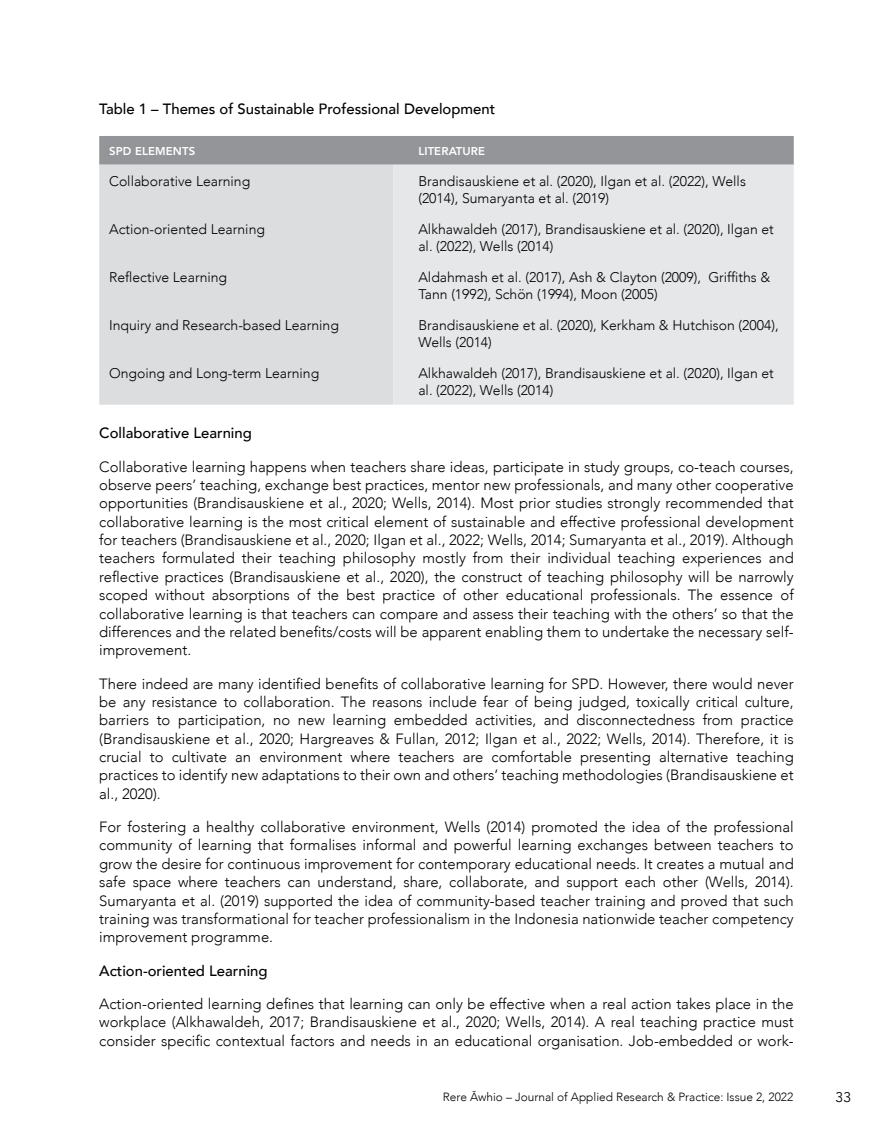
<style>
.page{position:relative;width:893px;height:1141px;background:#fff}
.page>*{position:absolute;margin:0;border:0;box-sizing:border-box;transform-origin:0 0}
.t1{font:300 14.88px/18.4px "Avenir";color:#000;text-align:justify}
.t2{font:500 14.88px "Avenir";color:#000}
.t3{font:300 14px/16.6px "Avenir";color:#000}
.t4{font:14px "Avenir";color:#000}
.t5{font:300 11.9px "Avenir";color:#000}
.t6{font:800 11.38px "Avenir";letter-spacing:.01em;color:#fff}
</style>
<div class="page">
<div style="left:99px;top:136px;width:695px;height:29px;background:#939598"></div>
<div style="left:99px;top:165px;width:295px;height:240px;background:#dcddde"></div>
<div style="left:394px;top:165px;width:400px;height:240px;background:#e6e7e8"></div>
<p class="t2" style="left:99px;top:96px;width:397px">Table 1 – Themes of Sustainable Professional Development</p>
<p class="t6" style="left:109px;top:142px;width:88px">SPD ELEMENTS</p>
<p class="t6" style="left:418px;top:142px;width:68px">LITERATURE</p>
<p class="t3" style="left:109px;top:173px;width:143px">Collaborative Learning</p>
<p class="t3" style="left:418px;top:173px;width:329px">Brandisauskiene et al. (2020), Ilgan et al. (2022), Wells (2014), Sumaryanta et al. (2019)</p>
<p class="t3" style="left:109px;top:221px;width:157px">Action-oriented Learning</p>
<p class="t3" style="left:418px;top:221px;width:357px">Alkhawaldeh (2017), Brandisauskiene et al. (2020), Ilgan et al. (2022), Wells (2014)</p>
<p class="t3" style="left:109px;top:269px;width:120px">Reflective Learning</p>
<p class="t3" style="left:418px;top:269px;width:353px">Aldahmash et al. (2017), Ash &amp; Clayton (2009), Griffiths &amp;<br>Tann (1992), Schön (1994), Moon (2005)</p>
<p class="t3" style="left:109px;top:317px;width:231px">Inquiry and Research-based Learning</p>
<p class="t3" style="left:418px;top:317px;width:362px">Brandisauskiene et al. (2020), Kerkham &amp; Hutchison (2004),<br>Wells (2014)</p>
<p class="t3" style="left:109px;top:365px;width:212px">Ongoing and Long-term Learning</p>
<p class="t3" style="left:418px;top:365px;width:357px">Alkhawaldeh (2017), Brandisauskiene et al. (2020), Ilgan et al. (2022), Wells (2014)</p>
<p class="t2" style="left:99px;top:420px;width:154px">Collaborative Learning</p>
<p class="t1" style="left:99px;top:457px;width:696px">Collaborative learning happens when teachers share ideas, participate in study groups, co-teach courses, observe peers’ teaching, exchange best practices, mentor new professionals, and many other cooperative opportunities (Brandisauskiene et al., 2020; Wells, 2014). Most prior studies strongly recommended that collaborative learning is the most critical element of sustainable and effective professional development for teachers (Brandisauskiene et al., 2020; Ilgan et al., 2022; Wells, 2014; Sumaryanta et al., 2019). Although teachers formulated their teaching philosophy mostly from their individual teaching experiences and reflective practices (Brandisauskiene et al., 2020), the construct of teaching philosophy will be narrowly scoped without absorptions of the best practice of other educational professionals. The essence of collaborative learning is that teachers can compare and assess their teaching with the others’ so that the differences and the related benefits/costs will be apparent enabling them to undertake the necessary self&shy;improvement.</p>
<p class="t1" style="left:99px;top:674px;width:696px">There indeed are many identified benefits of collaborative learning for SPD. However, there would never be any resistance to collaboration. The reasons include fear of being judged, toxically critical culture, barriers to participation, no new learning embedded activities, and disconnectedness from practice (Brandisauskiene et al., 2020; Hargreaves &amp; Fullan, 2012; Ilgan et al., 2022; Wells, 2014). Therefore, it is crucial to cultivate an environment where teachers are comfortable presenting alternative teaching practices to identify new adaptations to their own and others’ teaching methodologies (Brandisauskiene et al., 2020).</p>
<p class="t1" style="left:99px;top:818px;width:696px">For fostering a healthy collaborative environment, Wells (2014) promoted the idea of the professional community of learning that formalises informal and powerful learning exchanges between teachers to grow the desire for continuous improvement for contemporary educational needs. It creates a mutual and safe space where teachers can understand, share, collaborate, and support each other (Wells, 2014).<br>Sumaryanta et al. (2019) supported the idea of community-based teacher training and proved that such training was transformational for teacher professionalism in the Indonesia nationwide teacher competency improvement programme.</p>
<p class="t2" style="left:99px;top:957px;width:170px">Action-oriented Learning</p>
<p class="t1" style="left:99px;top:995px;width:696px">Action-oriented learning defines that learning can only be effective when a real action takes place in the workplace (Alkhawaldeh, 2017; Brandisauskiene et al., 2020; Wells, 2014). A real teaching practice must consider specific contextual factors and needs in an educational organisation. Job-embedded or work-</p>
<p class="t5" style="left:443px;top:1090px;width:352px">Rere Āwhio – Journal of Applied Research &amp; Practice: Issue 2, 2022</p>
<p class="t4" style="left:836px;top:1088px;width:17px">33</p>
</div>
